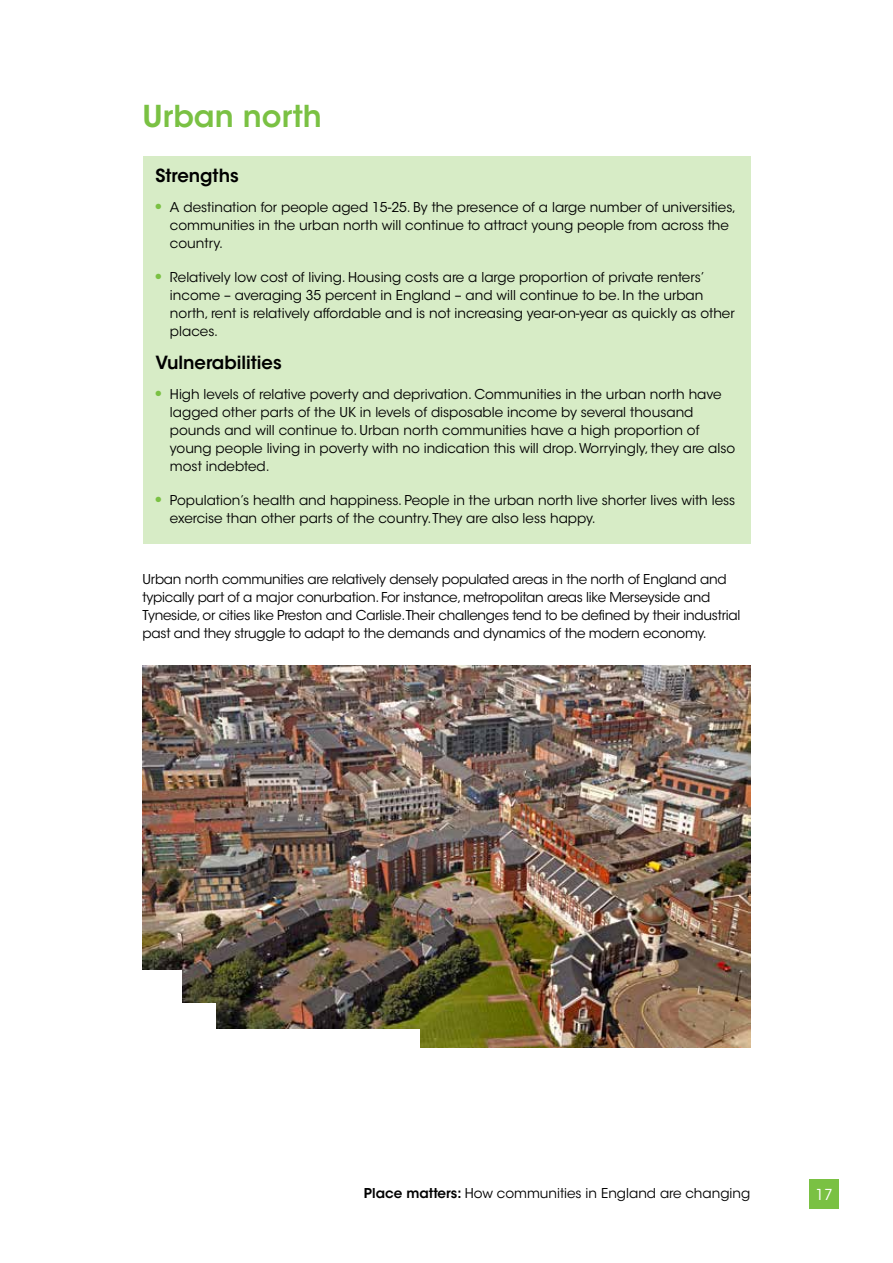
<style>
.page{position:relative;width:893px;height:1263px;background:#fff}
.page>*{position:absolute;margin:0;border:0;box-sizing:border-box;transform-origin:0 0}
.t1{font:600 30px "ITC Avant Garde Std";color:#7ac143}
.t2{font:600 18px "ITC Avant Garde Std";color:#000}
.t3{font:15px "ITC Avant Garde Std";color:#fff}
.t4{font:13.5px/18px "ITC Avant Garde Std";color:#000}
.t5{font:13.5px/18px "ITC Avant Garde Std";letter-spacing:-.02em;color:#000}
.s1{font-weight:600}
</style>
<div class="page">
<div style="left:809px;top:1179px;width:30px;height:30px;background:#7ac143"></div>
<div style="left:143px;top:156px;width:607px;height:388px;background:#d7ecc6"></div>
<img style="left:143px;top:666px;width:607px;height:381px">
<div style="left:84px;top:970px;width:97px;height:55px;background:#fff"></div>
<div style="left:118px;top:1004px;width:97px;height:90px;background:#fff"></div>
<div style="left:206px;top:1029px;width:214px;height:56px;background:#fff"></div>
<h1 class="t1" style="left:143px;top:105px;width:181px">Urban north</h1>
<h2 class="t2" style="left:155px;top:169px;width:85px">Strengths</h2>
<p class="t4" style="left:170px;top:200px;width:568px;text-indent:-15px"><sup>●</sup> A destination for people aged 15-25. By the presence of a large number of universities, communities in the urban north will continue to attract young people from across the country.</p>
<p class="t4" style="left:170px;top:269px;width:566px;text-indent:-15px"><sup>●</sup> Relatively low cost of living. Housing costs are a large proportion of private renters’ income – averaging 35 percent in England – and will continue to be. In the urban north, rent is relatively affordable and is not increasing year-on-year as quickly as other places.</p>
<h2 class="t2" style="left:155px;top:356px;width:128px">Vulnerabilities</h2>
<p class="t4" style="left:170px;top:387px;width:567px;text-indent:-15px"><sup>●</sup> High levels of relative poverty and deprivation. Communities in the urban north have lagged other parts of the UK in levels of disposable income by several thousand pounds and will continue to. Urban north communities have a high proportion of young people living in poverty with no indication this will drop. Worryingly, they are also most indebted.</p>
<p class="t4" style="left:170px;top:492px;width:567px;text-indent:-15px"><sup>●</sup> Population’s health and happiness. People in the urban north live shorter lives with less exercise than other parts of the country. They are also less happy.</p>
<p class="t5" style="left:143px;top:571px;width:599px">Urban north communities are relatively densely populated areas in the north of England and typically part of a major conurbation. For instance, metropolitan areas like Merseyside and Tyneside, or cities like Preston and Carlisle.Their challenges tend to be defined by their industrial past and they struggle to adapt to the demands and dynamics of the modern economy.</p>
<p class="t4" style="left:364px;top:1186px;width:388px"><span class="s1">Place matters:</span> How communities in England are changing</p>
<p class="t3" style="left:815px;top:1188px;width:19px">17</p>
</div>
